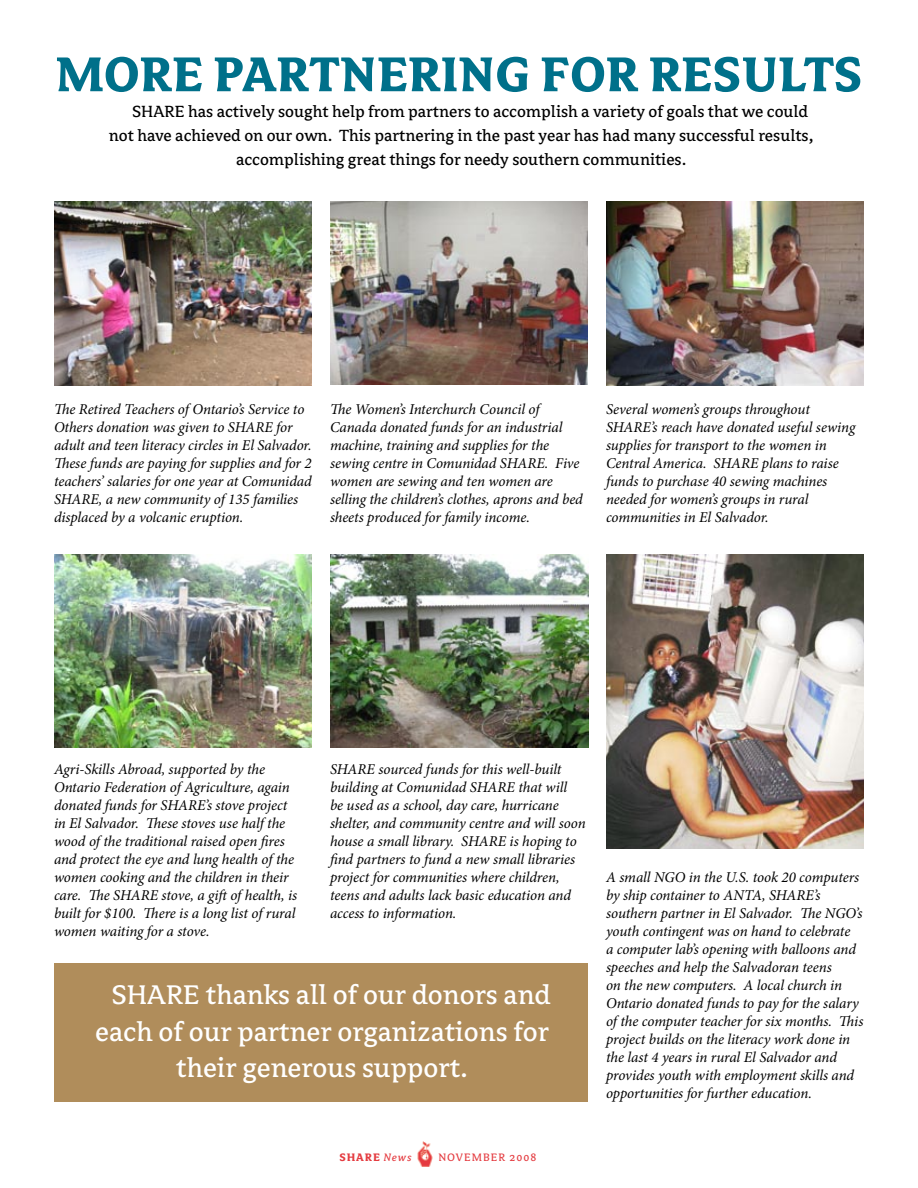
<style>
.page{position:relative;width:918px;height:1188px;background:#fff}
.page>*{position:absolute;margin:0;border:0;box-sizing:border-box;transform-origin:0 0}
.t1{font:54px "Avance Bold Caps";color:#00708a}
.t2{font:30px/36.6px "Avance";color:#fff;text-align:center}
.t3{font:18px "Avance";color:#000}
.t4{font:italic 15px/18px "Minion Pro";letter-spacing:-.01em;color:#000}
.t5{font:12px "Avance";letter-spacing:.08em;color:#e43b40}
.t6{font:700 12px "Avance";letter-spacing:.08em;color:#e43b40}
.s1{font-weight:400;font-style:italic}
</style>
<div class="page">
<img style="left:417px;top:1141px;width:16px;height:26px">
<img style="left:606px;top:201px;width:258px;height:184px">
<img style="left:54px;top:201px;width:258px;height:184px">
<img style="left:330px;top:201px;width:258px;height:184px">
<img style="left:54px;top:554px;width:258px;height:194px">
<img style="left:606px;top:554px;width:258px;height:294px">
<img style="left:330px;top:554px;width:258px;height:194px">
<div style="left:54px;top:963px;width:534px;height:139px;background:#b08d5b"></div>
<h1 class="t1" style="left:56px;top:46px;width:808px">MORE PARTNERING FOR RESULTS</h1>
<p class="t3" style="left:132px;top:102px;width:678px">SHARE has actively sought help from partners to accomplish a variety of goals that we could</p>
<p class="t3" style="left:109px;top:126px;width:706px">not have achieved on our own. This partnering in the past year has had many successful results,</p>
<p class="t3" style="left:236px;top:150px;width:452px">accomplishing great things for needy southern communities.</p>
<p class="t4" style="left:54px;top:400px;width:259px">The Retired Teachers of Ontario’s Service to Others donation was given to SHARE for adult and teen literacy circles in El Salvador.<br>These funds are paying for supplies and for 2 teachers’ salaries for one year at Comunidad SHARE, a new community of 135 families displaced by a volcanic eruption.</p>
<p class="t4" style="left:330px;top:400px;width:254px">The Women’s Interchurch Council of Canada donated funds for an industrial machine, training and supplies for the sewing centre in Comunidad SHARE. Five women are sewing and ten women are selling the children’s clothes, aprons and bed sheets produced for family income.</p>
<p class="t4" style="left:606px;top:400px;width:251px">Several women’s groups throughout SHARE’s reach have donated useful sewing supplies for transport to the women in Central America. SHARE plans to raise funds to purchase 40 sewing machines needed for women’s groups in rural communities in El Salvador.</p>
<p class="t4" style="left:54px;top:760px;width:245px">Agri-Skills Abroad, supported by the Ontario Federation of Agriculture, again donated funds for SHARE’s stove project in El Salvador. These stoves use half the wood of the traditional raised open fires and protect the eye and lung health of the women cooking and the children in their care. The SHARE stove, a gift of health, is built for $100. There is a long list of rural women waiting for a stove.</p>
<p class="t4" style="left:330px;top:760px;width:257px">SHARE sourced funds for this well-built building at Comunidad SHARE that will<br>be used as a school, day care, hurricane shelter, and community centre and will soon house a small library. SHARE is hoping to find partners to fund a new small libraries project for communities where children, teens and adults lack basic education and access to information.</p>
<h2 class="t2" style="left:95px;top:977px;width:457px">SHARE thanks all of our donors and each of our partner organizations for their generous support.</h2>
<p class="t4" style="left:606px;top:868px;width:259px">A small NGO in the U.S. took 20 computers by ship container to ANTA, SHARE’s southern partner in El Salvador. The NGO’s youth contingent was on hand to celebrate<br>a computer lab’s opening with balloons and speeches and help the Salvadoran teens<br>on the new computers. A local church in Ontario donated funds to pay for the salary of the computer teacher for six months. This project builds on the literacy work done in the last 4 years in rural El Salvador and provides youth with employment skills and opportunities for further education.</p>
<p class="t6" style="left:339px;top:1151px;width:74px">SHARE <span class="s1">News</span></p>
<p class="t5" style="left:438px;top:1151px;width:100px">november 2008</p>
</div>
